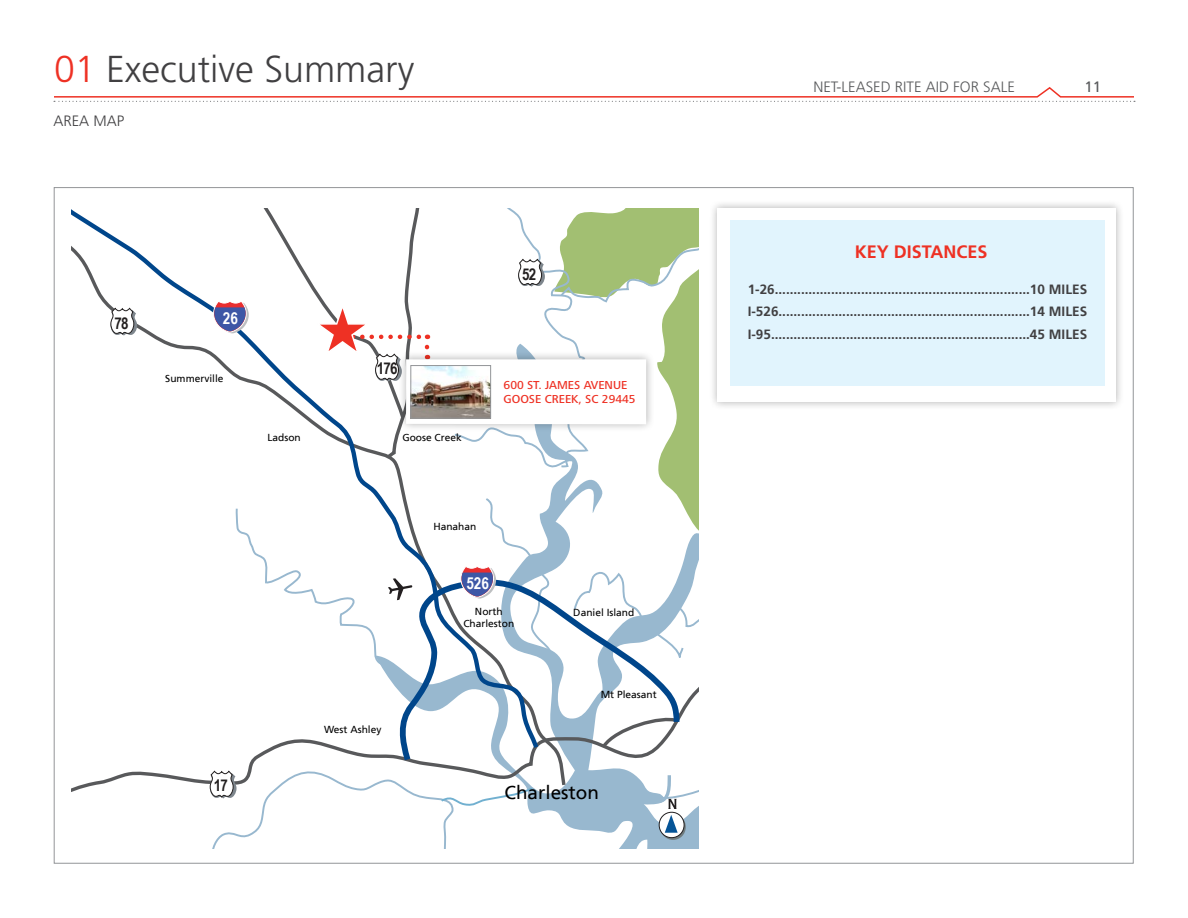
<style>
.page{position:relative;width:1188px;height:918px;background:#fff}
.page>*{position:absolute;margin:0;border:0;box-sizing:border-box;transform-origin:0 0}
.t1{font:300 37.5px "Frutiger LT Std";color:#414042}
.t2{font:18.9px "Frutiger LT Std";color:#000}
.t3{font:700 18px "Frutiger LT Std";color:#ee3124}
.t4{font:700 16.5px "Arial Narrow";color:#fff}
.t5{font:700 16.35px "Arial Narrow";letter-spacing:-.05em;color:#221f1f}
.t6{font:300 15px "Frutiger LT Std";color:#58595b}
.t7{font:300 15px "Frutiger LT Std";color:#414042}
.t8{font:15px "Frutiger LT Std";color:#58595b}
.t9{font:700 13.5px/22.5px "Frutiger LT Std";color:#414042;text-align:justify}
.t10{font:500 12px/14.4px "Frutiger Next LTW1 G";color:#ee3124}
.t11{font:10.2px/12.1px "Frutiger LT Std";color:#000;text-align:center}
.s1{color:#ee3124}
</style>
<div class="page">
<svg style="left:53px;top:87px;width:1083px;height:15px"></svg>
<svg style="left:568px;top:475px;width:131px;height:92px"></svg>
<svg style="left:593px;top:567px;width:104px;height:19px"></svg>
<svg style="left:72px;top:586px;width:627px;height:263px"></svg>
<svg style="left:72px;top:208px;width:362px;height:545px"></svg>
<svg style="left:399px;top:575px;width:283px;height:192px"></svg>
<svg style="left:235px;top:507px;width:177px;height:164px"></svg>
<svg style="left:461px;top:496px;width:93px;height:164px"></svg>
<svg style="left:213px;top:301px;width:36px;height:32px"></svg>
<svg style="left:111px;top:308px;width:26px;height:28px"></svg>
<svg style="left:206px;top:768px;width:333px;height:81px"></svg>
<svg style="left:316px;top:208px;width:383px;height:267px"></svg>
<div style="left:397px;top:351px;width:258px;height:81px;background:#000;opacity:.3"></div>
<div style="left:406px;top:359px;width:240px;height:65px;background:#fff"></div>
<img style="left:413px;top:367px;width:76px;height:49px">
<div style="left:411px;top:365px;width:80px;height:53px;border:1px solid #939598"></div>
<svg style="left:599px;top:715px;width:100px;height:94px"></svg>
<svg style="left:660px;top:814px;width:26px;height:26px"></svg>
<svg style="left:659px;top:812px;width:25px;height:26px"></svg>
<div style="left:659px;top:812px;width:25px;height:26px;border:1px solid #221f20;border-radius:50%"></div>
<svg style="left:665px;top:815px;width:13px;height:18px"></svg>
<div style="left:708px;top:200px;width:416px;height:210px;background:#000;opacity:.3"></div>
<div style="left:717px;top:208px;width:399px;height:194px;background:#fff"></div>
<div style="left:730px;top:221px;width:375px;height:165px;background:#e1f4fd"></div>
<h1 class="t1" style="left:54px;top:48px;width:362px"><span class="s1">01</span> EXECUTIVE SUMMARY</h1>
<p class="t7" style="left:53px;top:112px;width:72px">AREA MAP</p>
<p class="t5" style="left:115px;top:310px;width:16px">78</p>
<p class="t4" style="left:223px;top:306px;width:17px">26</p>
<p class="t11" style="left:165px;top:372px;width:60px">Summerville</p>
<p class="t5" style="left:377px;top:356px;width:22px">176</p>
<p class="t11" style="left:267px;top:431px;width:35px">Ladson</p>
<p class="t11" style="left:402px;top:431px;width:61px">Goose Creek</p>
<p class="t5" style="left:522px;top:261px;width:16px">52</p>
<p class="t10" style="left:504px;top:378px;width:134px">600 ST. JAMES AVENUE<br>GOOSE CREEK, SC 29445</p>
<p class="t5" style="left:214px;top:773px;width:16px">17</p>
<p class="t11" style="left:324px;top:724px;width:59px">West Ashley</p>
<p class="t11" style="left:433px;top:520px;width:44px">Hanahan</p>
<p class="t4" style="left:466px;top:571px;width:24px">526</p>
<p class="t11" style="left:463px;top:605px;width:52px">North<br>Charleston</p>
<p class="t11" style="left:573px;top:606px;width:63px">Daniel Island</p>
<p class="t11" style="left:601px;top:689px;width:57px">Mt Pleasant</p>
<h2 class="t2" style="left:505px;top:781px;width:96px">Charleston</h2>
<p class="t6" style="left:813px;top:78px;width:203px">NET-LEASED RITE AID FOR SALE</p>
<p class="t8" style="left:1085px;top:78px;width:18px">11</p>
<h3 class="t3" style="left:855px;top:241px;width:113px">KEY DISTANCES</h3>
<p class="t9" style="left:748px;top:278px;width:310px">1-26....................................................................10 MILES I-526...................................................................14 MILES I-95.....................................................................45 MILES</p>
</div>
